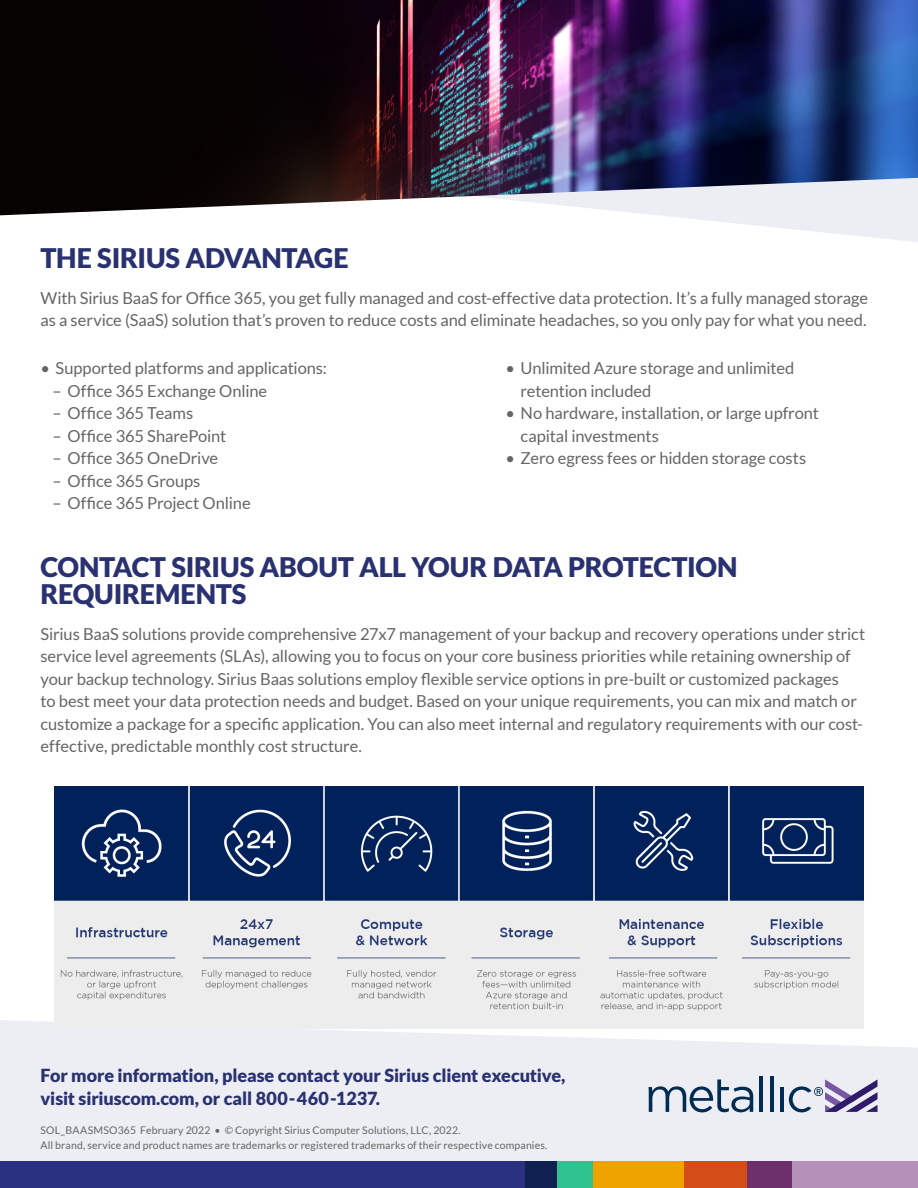
<style>
.page{position:relative;width:918px;height:1188px;background:#edeef3}
.page>*{position:absolute;margin:0;border:0;box-sizing:border-box;transform-origin:0 0}
.DK_BLUE_SUBHEAD_18_1{font:900 27px/27px "Lato";letter-spacing:-.01em;color:#293171}
.For_more_information{font:900 18px/22.5px "Lato";letter-spacing:-.01em;color:#293171}
.Body_copy_11_15{font:16.5px/22.5px "Lato";letter-spacing:-.005em;color:#656565}
.Legal_copy_7_10{font:10.5px "Lato";letter-spacing:.015em;color:#656565}
</style>
<div class="page">
<div style="left:0;top:1161px;width:525px;height:27px;background:#2a3181"></div>
<div style="left:556px;top:1161px;width:37px;height:27px;background:#2fc190"></div>
<div style="left:593px;top:1161px;width:91px;height:27px;background:#efa300"></div>
<div style="left:525px;top:1161px;width:31px;height:27px;background:#102051"></div>
<div style="left:684px;top:1161px;width:63px;height:27px;background:#d44d16"></div>
<div style="left:747px;top:1161px;width:46px;height:27px;background:#6d306c"></div>
<div style="left:793px;top:1161px;width:125px;height:27px;background:#b590b9"></div>
<div style="left:0;top:215px;width:918px;height:832px;background:#fff"></div>
<img style="left:0;top:0;width:918px;height:215px">
<hr style="left:759px;top:1077px;width:4px;height:35px;background:#002b53">
<hr style="left:770px;top:1077px;width:3px;height:35px;background:#002b53">
<hr style="left:780px;top:1087px;width:4px;height:25px;background:#002b53">
<svg style="left:649px;top:1080px;width:104px;height:32px"></svg>
<svg style="left:789px;top:1079px;width:89px;height:33px"></svg>
<img style="left:55px;top:786px;width:808px;height:242px">
<p class="DK_BLUE_SUBHEAD_18_1" style="left:40px;top:244px;width:310px">THE SIRIUS ADVANTAGE</p>
<p class="Body_copy_11_15" style="left:40px;top:287px;width:829px">With Sirius BaaS for Office 365, you get fully managed and cost-effective data protection. It’s a fully managed storage as a service (SaaS) solution that’s proven to reduce costs and eliminate headaches, so you only pay for what you need.</p>
<p class="Body_copy_11_15" style="left:40px;top:357px;width:288px">• Supported platforms and applications:</p>
<p class="Body_copy_11_15" style="left:52px;top:379px;width:216px">– Office 365 Exchange Online</p>
<p class="Body_copy_11_15" style="left:52px;top:402px;width:142px">– Office 365 Teams</p>
<p class="Body_copy_11_15" style="left:52px;top:424px;width:175px">– Office 365 SharePoint</p>
<p class="Body_copy_11_15" style="left:52px;top:447px;width:167px">– Office 365 OneDrive</p>
<p class="Body_copy_11_15" style="left:52px;top:469px;width:149px">– Office 365 Groups</p>
<p class="Body_copy_11_15" style="left:52px;top:492px;width:200px">– Office 365 Project Online</p>
<p class="Body_copy_11_15" style="left:521px;top:357px;width:275px;text-indent:-15px">• Unlimited Azure storage and unlimited retention included</p>
<p class="Body_copy_11_15" style="left:521px;top:402px;width:300px;text-indent:-15px">• No hardware, installation, or large upfront capital investments</p>
<p class="Body_copy_11_15" style="left:506px;top:447px;width:302px">• Zero egress fees or hidden storage costs</p>
<p class="DK_BLUE_SUBHEAD_18_1" style="left:40px;top:553px;width:699px">CONTACT SIRIUS ABOUT ALL YOUR DATA PROTECTION<br>REQUIREMENTS</p>
<p class="Body_copy_11_15" style="left:40px;top:623px;width:826px">Sirius BaaS solutions provide comprehensive 27x7 management of your backup and recovery operations under strict service level agreements (SLAs), allowing you to focus on your core business priorities while retaining ownership of your backup technology. Sirius Baas solutions employ flexible service options in pre-built or customized packages<br>to best meet your data protection needs and budget. Based on your unique requirements, you can mix and match or customize a package for a specific application. You can also meet internal and regulatory requirements with our cost&shy;effective, predictable monthly cost structure.</p>
<p class="For_more_information" style="left:40px;top:1064px;width:526px">For more information, please contact your Sirius client executive, visit siriuscom.com, or call 800-460-1237.</p>
<p class="Legal_copy_7_10" style="left:40px;top:1124px;width:422px">SOL_BAASMSO365 February 2022 • © Copyright Sirius Computer Solutions, LLC, 2022.</p>
<p class="Legal_copy_7_10" style="left:40px;top:1139px;width:508px">All brand, service and product names are trademarks or registered trademarks of their respective companies.</p>
</div>
